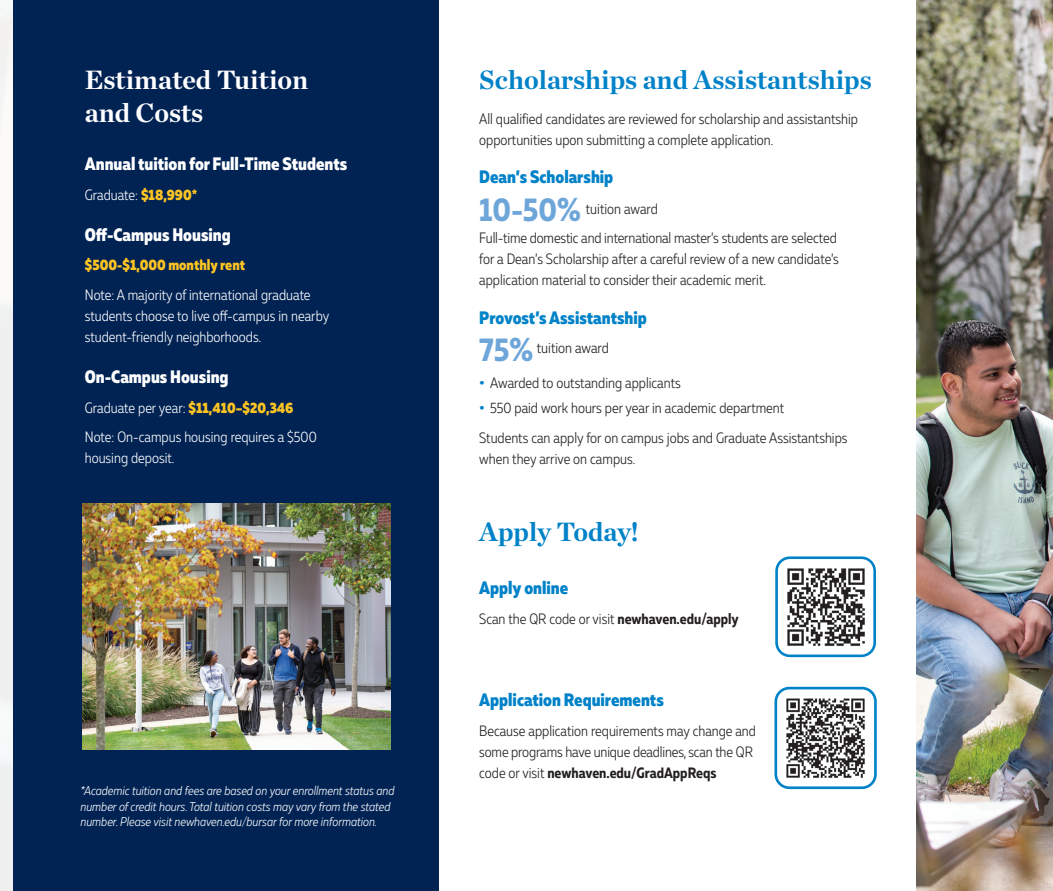
<style>
.page{position:relative;width:1053px;height:891px;background:#fff}
.page>*{position:absolute;margin:0;border:0;box-sizing:border-box;transform-origin:0 0}
.t1{font:700 27px "Chronicle Deck";color:#0082c8}
.t2{font:700 27px/33px "Chronicle Deck";color:#fff}
.t3{font:800 18px "Muller Narrow";color:#0082c8}
.t4{font:800 18px "Muller Narrow";color:#fff}
.t5{font:300 15px/21px "Muller Narrow";color:#231f20}
.t6{font:300 15px/21px "Muller Narrow";color:#fff}
.t7{font:800 15px "Muller Narrow";color:#fec422}
.t8{font:italic 300 12.75px/15.8px "Muller Narrow";color:#fff}
.s1{font-weight:800;color:#fec422}
.s2{font-weight:700;font-size:33px;color:#6ea6d9}
.s3{font-family:"Muller";font-weight:700;color:#0082c8}
.s4{font-weight:700}
</style>
<div class="page">
<div style="left:0;top:0;width:14px;height:890px;background:#eff0f0"></div>
<img style="left:916px;top:0;width:137px;height:891px">
<div style="left:14px;top:1px;width:425px;height:890px;background:#002354"></div>
<img style="left:83px;top:503px;width:307px;height:246px">
<img style="left:787px;top:568px;width:78px;height:78px">
<div style="left:775px;top:556px;width:101px;height:101px;border:3px solid #0082c8;border-radius:13px"></div>
<img style="left:786px;top:698px;width:79px;height:80px">
<div style="left:774px;top:687px;width:103px;height:102px;border:3px solid #0082c8;border-radius:14px"></div>
<h1 class="t2" style="left:85px;top:62px;width:225px">Estimated Tuition and Costs</h1>
<p class="t4" style="left:85px;top:152px;width:264px">Annual tuition for Full-Time Students</p>
<p class="t6" style="left:85px;top:184px;width:114px">Graduate: <span class="s1">$18,990*</span></p>
<p class="t4" style="left:85px;top:223px;width:148px">Off-Campus Housing</p>
<p class="t7" style="left:85px;top:256px;width:162px">$500-$1,000 monthly rent</p>
<p class="t6" style="left:85px;top:284px;width:246px">Note: A majority of international graduate students choose to live off-campus in nearby student-friendly neighborhoods.</p>
<p class="t4" style="left:85px;top:365px;width:145px">On-Campus Housing</p>
<p class="t6" style="left:85px;top:393px;width:233px;line-height:29.7px">Graduate per year: <span class="s1">$11,410–$20,346<br></span>Note: On-campus housing requires a $500</p>
<p class="t6" style="left:85px;top:448px;width:91px">housing deposit.</p>
<p class="t8" style="left:81px;top:783px;width:316px">*Academic tuition and fees are based on your enrollment status and number of credit hours. Total tuition costs may vary from the stated number. Please visit newhaven.edu/bursar for more information.</p>
<h1 class="t1" style="left:479px;top:58px;width:394px">Scholarships and Assistantships</h1>
<p class="t5" style="left:479px;top:108px;width:380px">All qualified candidates are reviewed for scholarship and assistantship opportunities upon submitting a complete application.</p>
<p class="t3" style="left:479px;top:166px;width:136px">Dean’s Scholarship</p>
<p class="t5" style="left:479px;top:194px;width:359px;line-height:29.7px"><span class="s2">10-50%</span> tuition award<br>Full-time domestic and international master’s students are selected</p>
<p class="t5" style="left:479px;top:249px;width:361px">for a Dean’s Scholarship after a careful review of a new candidate’s application material to consider their academic merit.</p>
<p class="t3" style="left:479px;top:306px;width:169px">Provost’s Assistantship</p>
<p class="t5" style="left:479px;top:338px;width:131px"><span class="s2">75%</span> tuition award</p>
<p class="t5" style="left:479px;top:372px;width:203px"><span class="s3">•</span> Awarded to outstanding applicants</p>
<p class="t5" style="left:479px;top:393px;width:370px;line-height:29.7px"><span class="s3">•</span> 550 paid work hours per year in academic department<br>Students can apply for on campus jobs and Graduate Assistantships</p>
<p class="t5" style="left:479px;top:448px;width:157px">when they arrive on campus.</p>
<h1 class="t1" style="left:479px;top:510px;width:161px">Apply Today!</h1>
<p class="t3" style="left:479px;top:576px;width:91px">Apply online</p>
<p class="t5" style="left:479px;top:608px;width:261px">Scan the QR code or visit <span class="s4">newhaven.edu/apply</span></p>
<p class="t3" style="left:479px;top:688px;width:186px">Application Requirements</p>
<p class="t5" style="left:479px;top:720px;width:278px">Because application requirements may change and some programs have unique deadlines, scan the QR code or visit <span class="s4">newhaven.edu/GradAppReqs</span></p>
</div>
